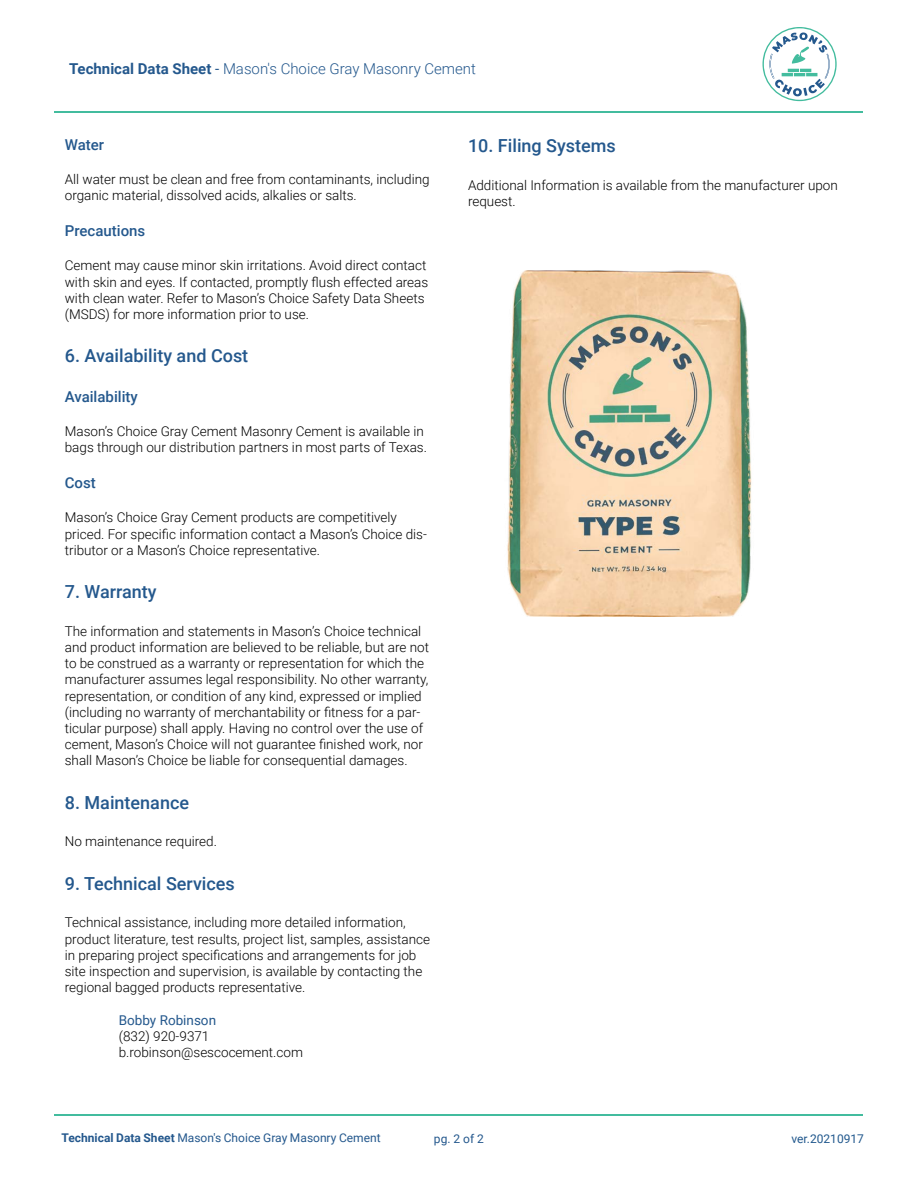
<style>
.page{position:relative;width:918px;height:1188px;background:#fff}
.page>*{position:absolute;margin:0;border:0;box-sizing:border-box;transform-origin:0 0}
.t1{font:500 18px "Roboto";color:#24588d}
.t2{font:300 15px "Roboto";color:#24588d}
.t3{font:500 15px "Roboto";color:#24588d}
.t4{font:300 13.5px/16.2px "Roboto";color:#000}
.t5{font:13.5px "Roboto";color:#24588d}
.t6{font:12px "Roboto";color:#24588d}
.t7{font:12px "Roboto";color:#21588d}
.s1{font-weight:700}
.s2{font-weight:400}
</style>
<div class="page">
<hr style="left:55px;top:1115px;width:808px;height:1px;background:#43bc9e">
<hr style="left:55px;top:112px;width:808px;height:1px;background:#43bc9e">
<svg style="left:763px;top:27px;width:74px;height:74px"></svg>
<img style="left:507px;top:271px;width:245px;height:346px">
<p class="t2" style="left:69px;top:58px;width:409px"><span class="s1">Technical Data Sheet</span> <span class="s2">-</span> Mason's Choice Gray Masonry Cement</p>
<p class="t3" style="left:65px;top:134px;width:41px">Water</p>
<p class="t4" style="left:65px;top:171px;width:366px">All water must be clean and free from contaminants, including organic material, dissolved acids, alkalies or salts.</p>
<p class="t3" style="left:65px;top:220px;width:82px">Precautions</p>
<p class="t4" style="left:65px;top:257px;width:365px">Cement may cause minor skin irritations. Avoid direct contact with skin and eyes. If contacted, promptly flush effected areas with clean water. Refer to Mason’s Choice Safety Data Sheets (MSDS) for more information prior to use.</p>
<h1 class="t1" style="left:65px;top:343px;width:185px">6. Availability and Cost</h1>
<p class="t3" style="left:65px;top:386px;width:75px">Availability</p>
<p class="t4" style="left:65px;top:423px;width:364px">Mason’s Choice Gray Cement Masonry Cement is available in bags through our distribution partners in most parts of Texas.</p>
<p class="t3" style="left:65px;top:472px;width:33px">Cost</p>
<p class="t4" style="left:65px;top:509px;width:364px">Mason’s Choice Gray Cement products are competitively priced. For specific information contact a Mason’s Choice dis&shy;tributor or a Mason’s Choice representative.</p>
<h1 class="t1" style="left:65px;top:579px;width:93px">7. Warranty</h1>
<p class="t4" style="left:65px;top:622px;width:366px">The information and statements in Mason’s Choice technical and product information are believed to be reliable, but are not to be construed as a warranty or representation for which the manufacturer assumes legal responsibility. No other warranty, representation, or condition of any kind, expressed or implied (including no warranty of merchantability or fitness for a par&shy;ticular purpose) shall apply. Having no control over the use of cement, Mason’s Choice will not guarantee finished work, nor shall Mason’s Choice be liable for consequential damages.</p>
<h1 class="t1" style="left:65px;top:790px;width:126px">8. Maintenance</h1>
<p class="t4" style="left:65px;top:833px;width:154px">No maintenance required.</p>
<h1 class="t1" style="left:65px;top:871px;width:172px">9. Technical Services</h1>
<p class="t4" style="left:65px;top:914px;width:367px">Technical assistance, including more detailed information, product literature, test results, project list, samples, assistance in preparing project specifications and arrangements for job site inspection and supervision, is available by contacting the regional bagged products representative.</p>
<p class="t5" style="left:119px;top:1010px;width:99px">Bobby Robinson</p>
<p class="t4" style="left:119px;top:1027px;width:186px">(832) 920-9371 b.robinson@sescocement.com</p>
<h1 class="t1" style="left:468px;top:133px;width:149px">10. Filing Systems</h1>
<p class="t4" style="left:468px;top:177px;width:371px">Additional Information is available from the manufacturer upon request.</p>
<p class="t6" style="left:61px;top:1129px;width:321px"><span class="s1">Technical Data Sheet</span> Mason's Choice Gray Masonry Cement</p>
<p class="t6" style="left:434px;top:1130px;width:52px">pg. 2 of 2</p>
<p class="t7" style="left:792px;top:1130px;width:74px">ver.20210917</p>
</div>
